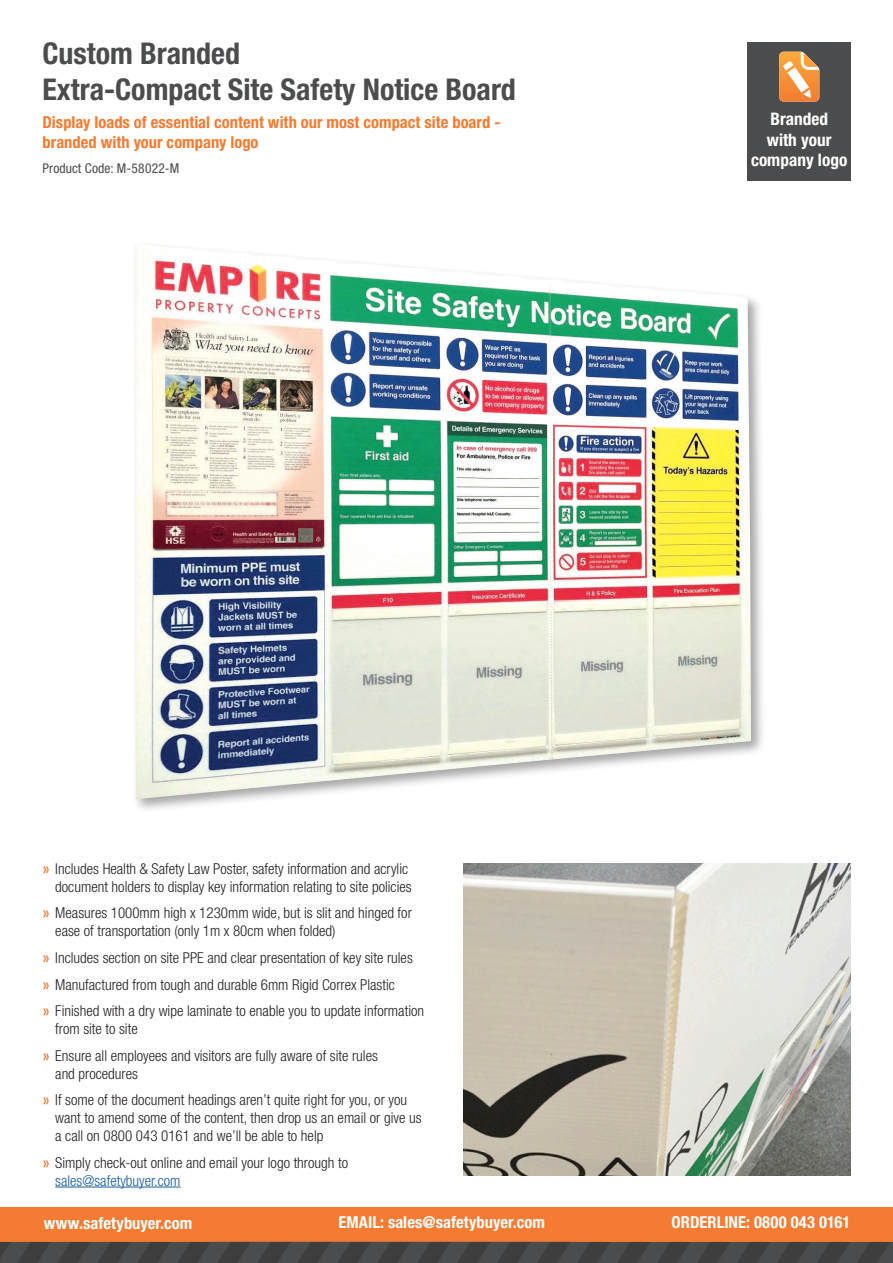
<style>
.page{position:relative;width:893px;height:1263px;background:#fff}
.page>*{position:absolute;margin:0;border:0;box-sizing:border-box;transform-origin:0 0}
.t1{font:700 condensed 30px/36px "Helvetica Neue LT Pro";color:#4b4c4d}
.t2{font:700 condensed 17.25px/20.7px "Helvetica Neue LT Pro";color:#fff;text-align:center}
.t3{font:700 condensed 16.5px/19.8px "Helvetica Neue LT Pro";color:#f47b31}
.t4{font:700 condensed 16.5px "Helvetica Neue LT Pro";letter-spacing:.005em;color:#fff}
.t5{font:300 condensed 15px/18px "Helvetica Neue LT Pro";color:#231f20}
.t6{font:condensed 13.5px "Helvetica Neue LT Pro";letter-spacing:.015em;color:#4b4c4d}
.s1{font-family:"Praxis LT Pro";font-weight:400;font-stretch:normal;font-size:16.5px;color:#f47b31}
.s2{color:#175d9e}
</style>
<div class="page">
<svg style="left:0;top:1208px;width:893px;height:55px;background:#b06639"></svg>
<div style="left:132px;top:241px;width:634px;height:573px;background:#231f20;opacity:.4"></div>
<img style="left:135px;top:244px;width:616px;height:555px">
<hr style="left:55px;top:1187px;width:126px;height:1px;background:#175d9e">
<img style="left:463px;top:863px;width:387px;height:313px">
<div style="left:747px;top:43px;width:103px;height:138px;background:#4b4c4d"></div>
<svg style="left:779px;top:52px;width:40px;height:50px;background:#eba361"></svg>
<h1 class="t1" style="left:43px;top:35px;width:475px">Custom Branded<br>Extra-Compact Site Safety Notice Board</h1>
<p class="t3" style="left:43px;top:112px;width:459px">Display loads of essential content with our most compact site board - branded with your company logo</p>
<p class="t6" style="left:43px;top:160px;width:138px">Product Code: M-58022-M</p>
<p class="t2" style="left:751px;top:108px;width:98px">Branded<br>with your company logo</p>
<p class="t5" style="left:43px;top:859px;width:371px;text-align:right"><span class="s1">»</span> Includes Health &amp; Safety Law Poster, safety information and acrylic document holders to display key information relating to site policies</p>
<p class="t5" style="left:55px;top:904px;width:358px;text-indent:-13px"><span class="s1">»</span> Measures 1000mm high x 1230mm wide, but is slit and hinged for ease of transportation (only 1m x 80cm when folded)</p>
<p class="t5" style="left:43px;top:944px;width:383px;line-height:26.5px"><span class="s1">»</span> Includes section on site PPE and clear presentation of key site rules<br><span class="s1">»</span> Manufactured from tough and durable 6mm Rigid Correx Plastic<br><span class="s1">»</span> Finished with a dry wipe laminate to enable you to update information</p>
<p class="t5" style="left:43px;top:1015px;width:337px;line-height:26.5px;text-indent:13px">from site to site<br><span class="s1">»</span> Ensure all employees and visitors are fully aware of site rules</p>
<p class="t5" style="left:43px;top:1060px;width:366px;line-height:26.5px;text-indent:13px">and procedures<br><span class="s1">»</span> If some of the document headings aren’t quite right for you, or you</p>
<p class="t5" style="left:55px;top:1108px;width:368px">want to amend some of the content, then drop us an email or give us a call on 0800 043 0161 and we’ll be able to help</p>
<p class="t5" style="left:55px;top:1153px;width:294px;text-indent:-13px"><span class="s1">»</span> Simply check-out online and email your logo through to <span class="s2">sales@safetybuyer.com</span></p>
<p class="t4" style="left:44px;top:1213px;width:150px">www.safetybuyer.com</p>
<p class="t4" style="left:338px;top:1212px;width:208px">EMAIL: sales@safetybuyer.com</p>
<p class="t4" style="left:672px;top:1212px;width:180px">ORDERLINE: 0800 043 0161</p>
</div>
